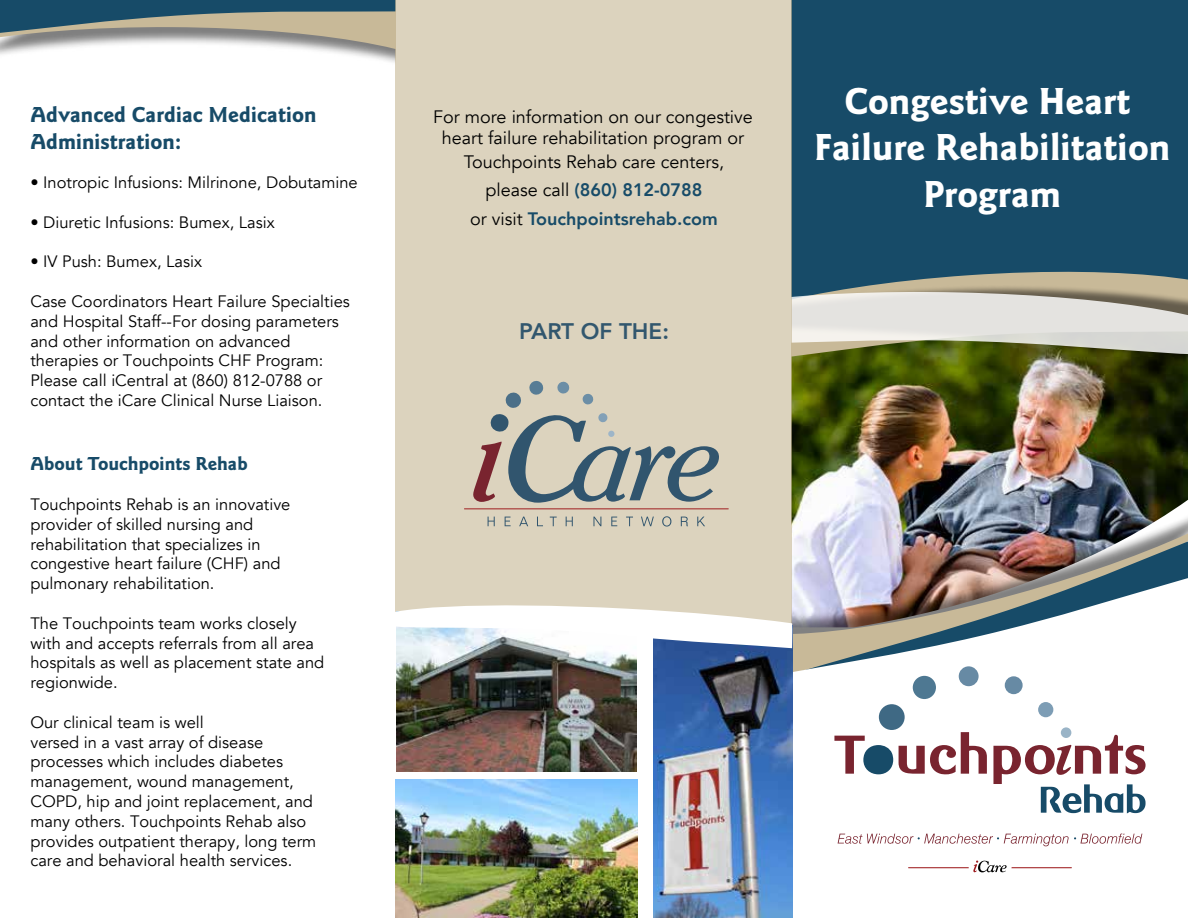
<style>
.page{position:relative;width:1188px;height:918px;background:#fff}
.page>*{position:absolute;margin:0;border:0;box-sizing:border-box;transform-origin:0 0}
.t1{font:700 39px/46.8px "Goudy Sans";color:#fff;text-align:center}
.t2{font:700 22.5px/27px "Goudy Sans";color:#174b68}
.t3{font:800 22.5px "Avenir";color:#32576e}
.t4{font:700 19.5px "Goudy Sans";color:#174b68}
.t5{font:18px/28.5px "Avenir";color:#000;text-align:center}
.t6{font:16.5px/19.8px "Avenir";color:#000}
.s1{font-weight:800;color:#174b68}
</style>
<div class="page">
<img style="left:792px;top:416px;width:396px;height:17px">
<div style="left:791px;top:0;width:397px;height:330px;background:#174b68"></div>
<img style="left:792px;top:271px;width:396px;height:145px">
<svg style="left:792px;top:289px;width:396px;height:68px;background:#bfbfae"></svg>
<img style="left:792px;top:433px;width:396px;height:330px">
<img style="left:792px;top:487px;width:396px;height:60px">
<img style="left:792px;top:547px;width:396px;height:186px">
<div style="left:879px;top:704px;width:26px;height:26px;background:#3f6984;border-radius:50%"></div>
<div style="left:913px;top:676px;width:23px;height:23px;background:#4e7892;border-radius:50%"></div>
<div style="left:959px;top:666px;width:20px;height:20px;background:#678aa4;border-radius:50%"></div>
<div style="left:1005px;top:676px;width:18px;height:18px;background:#678aa4;border-radius:50%"></div>
<div style="left:1038px;top:702px;width:15px;height:15px;background:#7d9db5;border-radius:50%"></div>
<div style="left:1061px;top:727px;width:10px;height:11px;background:#9ab4c7;border-radius:50%"></div>
<svg style="left:834px;top:736px;width:59px;height:38px"></svg>
<svg style="left:899px;top:732px;width:88px;height:42px"></svg>
<svg style="left:993px;top:735px;width:153px;height:78px"></svg>
<svg style="left:908px;top:860px;width:164px;height:12px"></svg>
<svg style="left:838px;top:834px;width:304px;height:12px"></svg>
<svg style="left:0;top:0;width:395px;height:55px;background:#8e9a9b"></svg>
<div style="left:395px;top:0;width:397px;height:640px;background:#dcd3be"></div>
<img style="left:396px;top:684px;width:241px;height:87px">
<svg style="left:473px;top:381px;width:246px;height:122px"></svg>
<hr style="left:464px;top:508px;width:265px;height:1px;background:#9e1c1f">
<svg style="left:488px;top:517px;width:7px;height:9px"></svg>
<svg style="left:505px;top:517px;width:6px;height:9px"></svg>
<svg style="left:519px;top:517px;width:9px;height:9px"></svg>
<svg style="left:537px;top:517px;width:6px;height:9px"></svg>
<svg style="left:550px;top:517px;width:7px;height:9px"></svg>
<svg style="left:566px;top:517px;width:7px;height:9px"></svg>
<svg style="left:593px;top:517px;width:8px;height:9px"></svg>
<svg style="left:611px;top:517px;width:6px;height:9px"></svg>
<svg style="left:626px;top:517px;width:7px;height:9px"></svg>
<svg style="left:641px;top:517px;width:13px;height:9px"></svg>
<svg style="left:662px;top:516px;width:9px;height:11px"></svg>
<svg style="left:681px;top:517px;width:7px;height:9px"></svg>
<svg style="left:697px;top:517px;width:8px;height:9px"></svg>
<img style="left:396px;top:780px;width:241px;height:138px">
<img style="left:653px;top:684px;width:139px;height:234px">
<svg style="left:395px;top:601px;width:398px;height:83px"></svg>
<h2 class="t2" style="left:30px;top:101px;width:288px">Advanced Cardiac Medication<br>Administration:</h2>
<p class="t6" style="left:30px;top:173px;width:329px">• Inotropic Infusions: Milrinone, Dobutamine</p>
<p class="t6" style="left:30px;top:213px;width:246px">• Diuretic Infusions: Bumex, Lasix</p>
<p class="t6" style="left:30px;top:252px;width:173px">• IV Push: Bumex, Lasix</p>
<p class="t6" style="left:30px;top:292px;width:321px">Case Coordinators Heart Failure Specialties and Hospital Staff--For dosing parameters and other information on advanced therapies or Touchpoints CHF Program:<br>Please call iCentral at (860) 812-0788 or contact the iCare Clinical Nurse Liaison.</p>
<p class="t4" style="left:30px;top:452px;width:219px">About Touchpoints Rehab</p>
<p class="t6" style="left:30px;top:495px;width:262px">Touchpoints Rehab is an innovative provider of skilled nursing and rehabilitation that specializes in congestive heart failure (CHF) and pulmonary rehabilitation.</p>
<p class="t6" style="left:30px;top:613px;width:295px">The Touchpoints team works closely with and accepts referrals from all area hospitals as well as placement state and regionwide.</p>
<p class="t6" style="left:30px;top:712px;width:287px">Our clinical team is well<br>versed in a vast array of disease processes which includes diabetes management, wound management, COPD, hip and joint replacement, and many others. Touchpoints Rehab also provides outpatient therapy, long term care and behavioral health services.</p>
<p class="t5" style="left:433px;top:106px;width:321px;line-height:21.6px">For more information on our congestive heart failure rehabilitation program or</p>
<p class="t5" style="left:464px;top:148px;width:262px">Touchpoints Rehab care centers, please call <span class="s1">(860) 812-0788<br></span>or visit <span class="s1">Touchpointsrehab.com</span></p>
<h2 class="t3" style="left:519px;top:313px;width:152px">PART OF THE:</h2>
<h1 class="t1" style="left:814px;top:78px;width:358px">Congestive Heart<br>Failure Rehabilitation<br>Program</h1>
</div>
